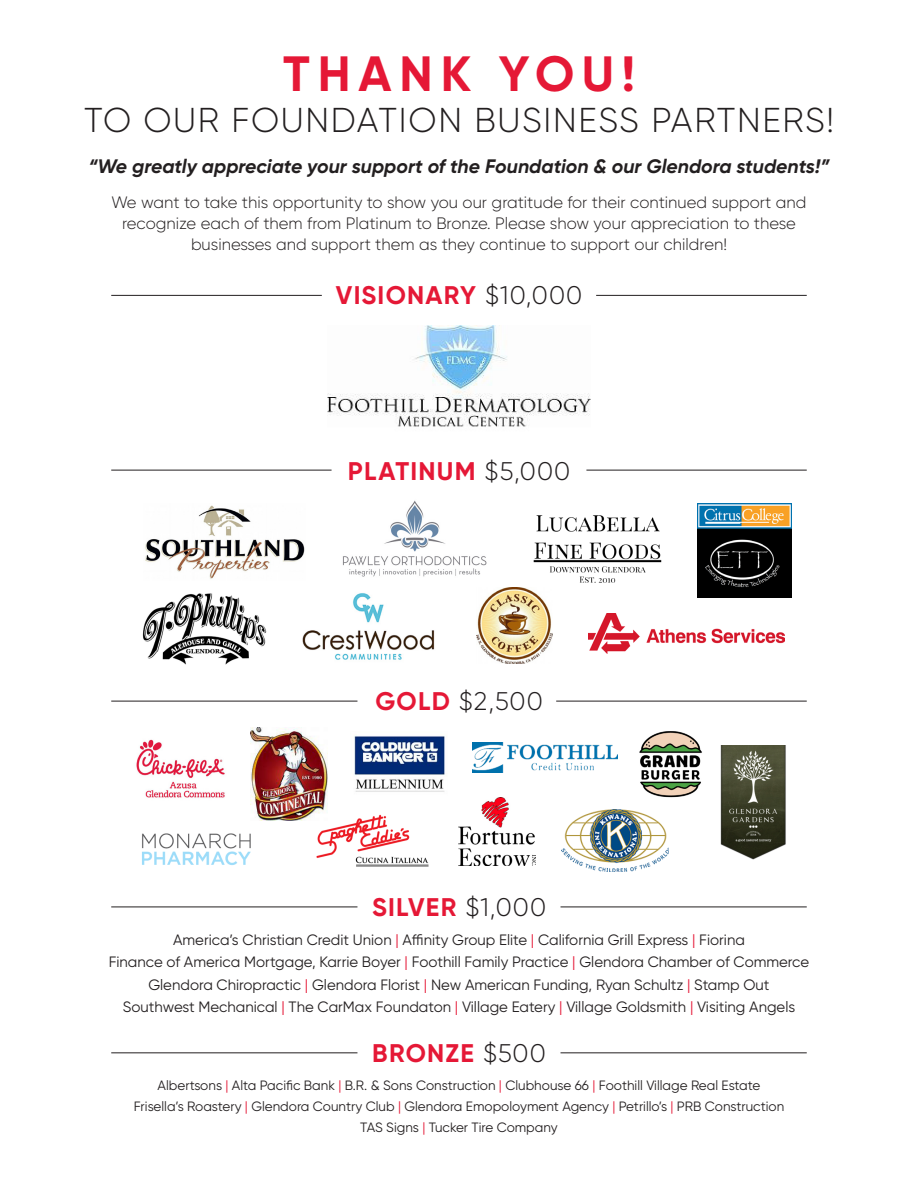
<style>
.page{position:relative;width:918px;height:1188px;background:#fff}
.page>*{position:absolute;margin:0;border:0;box-sizing:border-box;transform-origin:0 0}
.Subhead{font:700 49.5px "Gilroy";letter-spacing:.16em;color:#e51836}
.Subhead-2{font:300 34.5px "Gilroy";letter-spacing:.05em;color:#231f20}
.Subhead-3{font:700 25.5px "Gilroy";letter-spacing:.05em;color:#e51836}
.Subhead-4{font:300 25.5px "Gilroy";color:#231f20}
.descriptor_copy{font:italic 700 19.5px "Gilroy";color:#231f20}
.descriptor_copy-2{font:300 16.5px/21px "Gilroy";color:#231f20;text-align:center}
.descriptor_copy-3{font:15px "Gilroy";color:#231f20}
.descriptor_copy-4{font:13.5px "Gilroy";color:#231f20}
.s1{font-weight:300;color:#231f20}
.s2{font-weight:700;color:#e51836}
.s3{color:#e51836}
</style>
<div class="page">
<img style="left:145px;top:505px;width:160px;height:74px">
<img style="left:328px;top:326px;width:262px;height:101px">
<img style="left:142px;top:593px;width:125px;height:72px">
<img style="left:302px;top:593px;width:133px;height:67px">
<img style="left:354px;top:735px;width:91px;height:57px">
<img style="left:472px;top:742px;width:146px;height:30px">
<img style="left:639px;top:731px;width:63px;height:67px">
<img style="left:561px;top:810px;width:108px;height:61px">
<hr style="left:111px;top:295px;width:211px;height:1px;background:#231f20">
<hr style="left:596px;top:295px;width:211px;height:1px;background:#231f20">
<hr style="left:111px;top:470px;width:221px;height:1px;background:#231f20">
<hr style="left:586px;top:470px;width:221px;height:1px;background:#231f20">
<hr style="left:111px;top:701px;width:246px;height:1px;background:#231f20">
<hr style="left:556px;top:701px;width:251px;height:1px;background:#231f20">
<hr style="left:111px;top:907px;width:246px;height:1px;background:#231f20">
<hr style="left:561px;top:907px;width:246px;height:1px;background:#231f20">
<hr style="left:111px;top:1052px;width:246px;height:1px;background:#231f20">
<hr style="left:561px;top:1052px;width:246px;height:1px;background:#231f20">
<img style="left:342px;top:500px;width:145px;height:77px">
<img style="left:588px;top:614px;width:196px;height:40px">
<img style="left:697px;top:504px;width:94px;height:94px">
<img style="left:533px;top:515px;width:129px;height:68px">
<img style="left:476px;top:588px;width:76px;height:76px">
<img style="left:136px;top:739px;width:89px;height:59px">
<img style="left:720px;top:746px;width:66px;height:113px">
<img style="left:142px;top:820px;width:119px;height:45px">
<img style="left:302px;top:805px;width:127px;height:62px">
<img style="left:459px;top:797px;width:77px;height:68px">
<img style="left:250px;top:727px;width:77px;height:93px">
<p class="Subhead" style="left:283px;top:42px;width:354px">THANK YOU!</p>
<p class="Subhead-2" style="left:84px;top:99px;width:751px">TO OUR FOUNDATION BUSINESS PARTNERS!</p>
<p class="descriptor_copy" style="left:89px;top:154px;width:742px">“We greatly appreciate your support of the Foundation &amp; our Glendora students!”</p>
<p class="descriptor_copy-2" style="left:112px;top:191px;width:696px">We want to take this opportunity to show you our gratitude for their continued support and recognize each of them from Platinum to Bronze. Please show your appreciation to these businesses and support them as they continue to support our children!</p>
<p class="Subhead-3" style="left:336px;top:279px;width:248px">VISIONARY <span class="s1">$10,000</span></p>
<p class="Subhead-3" style="left:348px;top:455px;width:224px">PLATINUM <span class="s1">$5,000</span></p>
<p class="Subhead-4" style="left:375px;top:685px;width:169px"><span class="s2">GOLD</span> $2,500</p>
<p class="Subhead-3" style="left:372px;top:891px;width:176px">SILVER <span class="s1">$1,000</span></p>
<p class="descriptor_copy-3" style="left:173px;top:930px;width:573px">America’s Christian Credit Union <span class="s3">|</span> Affinity Group Elite <span class="s3">|</span> California Grill Express <span class="s3">|</span> Fiorina</p>
<p class="descriptor_copy-3" style="left:109px;top:953px;width:702px">Finance of America Mortgage, Karrie Boyer <span class="s3">|</span> Foothill Family Practice <span class="s3">|</span> Glendora Chamber of Commerce</p>
<p class="descriptor_copy-3" style="left:148px;top:975px;width:623px">Glendora Chiropractic <span class="s3">|</span> Glendora Florist <span class="s3">|</span> New American Funding, Ryan Schultz <span class="s3">|</span> Stamp Out</p>
<p class="descriptor_copy-3" style="left:123px;top:998px;width:674px">Southwest Mechanical <span class="s3">|</span> The CarMax Foundaton <span class="s3">|</span> Village Eatery <span class="s3">|</span> Village Goldsmith <span class="s3">|</span> Visiting Angels</p>
<p class="Subhead-3" style="left:372px;top:1037px;width:175px">BRONZE <span class="s1">$500</span></p>
<p class="descriptor_copy-4" style="left:158px;top:1077px;width:604px">Albertsons <span class="s3">|</span> Alta Pacific Bank <span class="s3">|</span> B.R. &amp; Sons Construction <span class="s3">|</span> Clubhouse 66 <span class="s3">|</span> Foothill Village Real Estate</p>
<p class="descriptor_copy-4" style="left:134px;top:1098px;width:652px">Frisella’s Roastery <span class="s3">|</span> Glendora Country Club <span class="s3">|</span> Glendora Emopoloyment Agency <span class="s3">|</span> Petrillo’s <span class="s3">|</span> PRB Construction</p>
<p class="descriptor_copy-4" style="left:360px;top:1119px;width:199px">TAS Signs <span class="s3">|</span> Tucker Tire Company</p>
</div>
